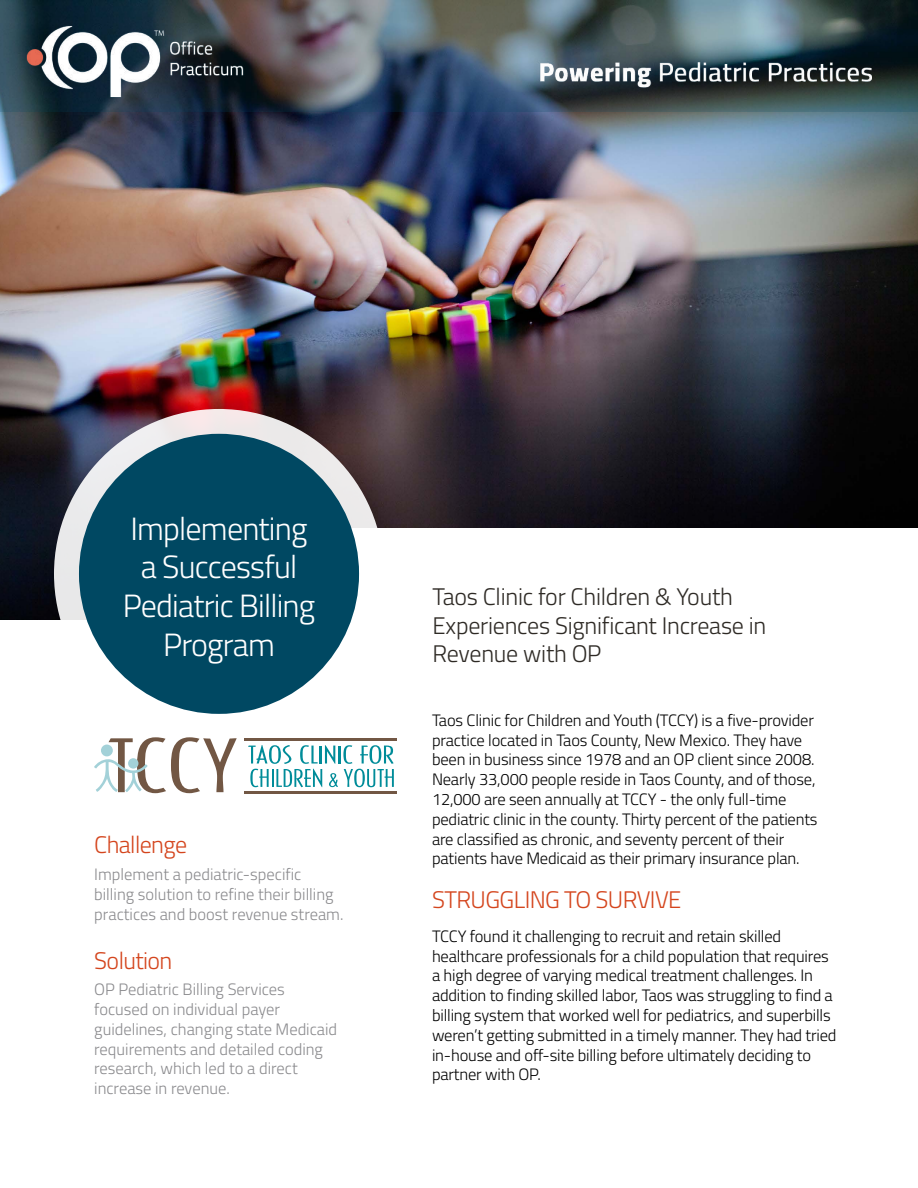
<style>
.page{position:relative;width:918px;height:1188px;background:#fff}
.page>*{position:absolute;margin:0;border:0;box-sizing:border-box;transform-origin:0 0}
.t1{font:300 32.1px/38.5px "Titillium Web";letter-spacing:-.025em;color:#fff;text-align:center}
.t2{font:300 24px/28.8px "Titillium Web";letter-spacing:-.01em;color:#2e2a25}
.t3{font:300 24px "Titillium Web";letter-spacing:-.025em;color:#d4451d}
.t4{font:300 16.5px/19.8px "Titillium Web";letter-spacing:-.01em;color:#000}
.t5{font:300 16.5px/19.8px "Titillium Web";color:#8a8a8d}
</style>
<div class="page">
<img style="left:0;top:112px;width:918px;height:508px">
<svg style="left:248px;top:745px;width:146px;height:42px"></svg>
<hr style="left:245px;top:738px;width:152px;height:3px;background:#725744">
<hr style="left:245px;top:791px;width:152px;height:2px;background:#725744">
<svg style="left:94px;top:737px;width:143px;height:56px"></svg>
<div style="left:345px;top:528px;width:573px;height:123px;background:#fff"></div>
<svg style="left:54px;top:409px;width:330px;height:330px"></svg>
<div style="left:88px;top:443px;width:262px;height:262px;background:#004862;border-radius:50%"></div>
<div style="left:79px;top:434px;width:280px;height:280px;border:18px solid #004862;border-radius:50%"></div>
<img style="left:0;top:0;width:918px;height:112px">
<h1 class="t1" style="left:123px;top:508px;width:194px">Implementing a Successful<br>Pediatric Billing<br>Program</h1>
<h2 class="t3" style="left:94px;top:828px;width:94px">Challenge</h2>
<p class="t5" style="left:94px;top:864px;width:251px">Implement a pediatric-specific billing solution to refine their billing practices and boost revenue stream.</p>
<h2 class="t3" style="left:94px;top:943px;width:80px">Solution</h2>
<p class="t5" style="left:94px;top:979px;width:244px">OP Pediatric Billing Services focused on individual payer guidelines, changing state Medicaid requirements and detailed coding research, which led to a direct increase in revenue.</p>
<h2 class="t2" style="left:433px;top:581px;width:335px">Taos Clinic for Children &amp; Youth<br>Experiences Significant Increase in<br>Revenue with OP</h2>
<p class="t4" style="left:432px;top:709px;width:387px">Taos Clinic for Children and Youth (TCCY) is a five-provider practice located in Taos County, New Mexico. They have been in business since 1978 and an OP client since 2008.<br>Nearly 33,000 people reside in Taos County, and of those, 12,000 are seen annually at TCCY - the only full-time pediatric clinic in the county. Thirty percent of the patients are classified as chronic, and seventy percent of their patients have Medicaid as their primary insurance plan.</p>
<h2 class="t3" style="left:432px;top:883px;width:251px">STRUGGLING TO SURVIVE</h2>
<p class="t4" style="left:432px;top:925px;width:406px">TCCY found it challenging to recruit and retain skilled healthcare professionals for a child population that requires a high degree of varying medical treatment challenges. In addition to finding skilled labor, Taos was struggling to find a billing system that worked well for pediatrics, and superbills weren’t getting submitted in a timely manner. They had tried in-house and off-site billing before ultimately deciding to partner with OP.</p>
</div>
